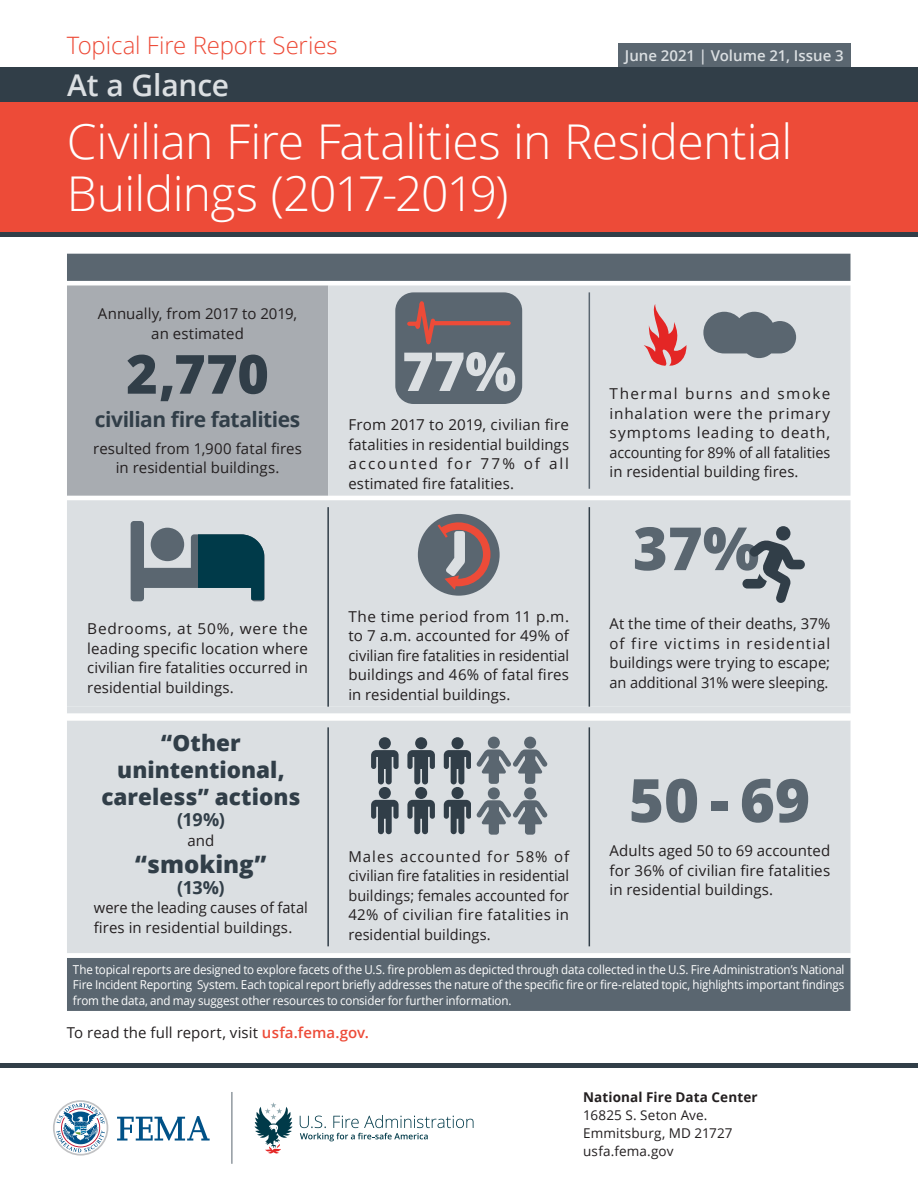
<style>
.page{position:relative;width:918px;height:1188px;background:#fff}
.page>*{position:absolute;margin:0;border:0;box-sizing:border-box;transform-origin:0 0}
.t1{font:800 54px "Open Sans";color:#313e48}
.t2{font:300 48px/52.5px "Open Sans";letter-spacing:-.015em;color:#fff}
.Title_date{font:600 30px "Open Sans";letter-spacing:-.01em;color:#dbdfe2}
.Subtitle{font:300 24px "Open Sans";letter-spacing:-.005em;color:#ed4b38}
.t3{font:800 24px "Open Sans";color:#313e48}
.t4{font:800 22.5px/27px "Open Sans";color:#313e48;text-align:center}
.t5{font:700 21px "Open Sans";letter-spacing:-.025em;color:#313e48}
.t6{font:700 18px "Open Sans";color:#313e48}
.t7{font:15px/19.5px "Open Sans";letter-spacing:.005em;color:#231f20;text-align:justify}
.Title_date-2{font:600 15px "Open Sans";letter-spacing:.005em;color:#dbdfe2}
.Body_Text{font:13.5px/18px "Open Sans";letter-spacing:.01em;color:#231f20}
.Body_Text-2{font:700 13.5px "Open Sans";letter-spacing:.005em;color:#231f20}
.t8{font:12.3px/15.3px "Open Sans";letter-spacing:-.015em;color:#fff;text-align:justify;scale:.95 1}
.s1{font-weight:600;color:#ed4b38}
</style>
<div class="page">
<div style="left:0;top:92px;width:918px;height:144px;background:#ed4b38"></div>
<hr style="left:0;top:233px;width:918px;height:4px;background:#313e48">
<hr style="left:0;top:1063px;width:918px;height:4px;background:#313e48">
<hr style="left:232px;top:1092px;width:1px;height:72px;background:#5a6670">
<div style="left:67px;top:254px;width:783px;height:757px;background:#5a6670"></div>
<svg style="left:67px;top:285px;width:783px;height:422px;background:#d1d5d8"></svg>
<svg style="left:67px;top:707px;width:783px;height:7px;background:#dee2e4"></svg>
<div style="left:67px;top:714px;width:783px;height:244px;background:#dbdfe2"></div>
<hr style="left:327px;top:507px;width:2px;height:200px;background:#313e48">
<hr style="left:589px;top:507px;width:1px;height:200px;background:#313e48">
<hr style="left:327px;top:727px;width:2px;height:219px;background:#313e48">
<hr style="left:589px;top:727px;width:1px;height:219px;background:#313e48">
<hr style="left:589px;top:292px;width:1px;height:197px;background:#5a6670">
<div style="left:395px;top:292px;width:127px;height:112px;background:#5a6670;border-radius:18px"></div>
<svg style="left:644px;top:304px;width:43px;height:63px;background:#de989a"></svg>
<svg style="left:131px;top:521px;width:134px;height:80px;background:#8e969e"></svg>
<div style="left:418px;top:514px;width:82px;height:82px;background:#5a6670;border-radius:50%"></div>
<svg style="left:371px;top:737px;width:28px;height:97px;background:#7c858c"></svg>
<div style="left:711px;top:801px;width:17px;height:10px;background:#5a6670"></div>
<svg style="left:742px;top:779px;width:66px;height:44px;background:#868f97"></svg>
<div style="left:618px;top:43px;width:232px;height:25px;background:#5a6670"></div>
<div style="left:0;top:68px;width:918px;height:34px;background:#313e48"></div>
<svg style="left:404px;top:278px;width:111px;height:113px"></svg>
<svg style="left:703px;top:312px;width:93px;height:46px;background:#77818a"></svg>
<svg style="left:198px;top:521px;width:66px;height:79px;background:#446d78"></svg>
<svg style="left:438px;top:522px;width:52px;height:68px"></svg>
<svg style="left:635px;top:526px;width:170px;height:77px;background:#aab1b7"></svg>
<svg style="left:407px;top:737px;width:28px;height:97px;background:#7c858c"></svg>
<svg style="left:444px;top:737px;width:27px;height:97px;background:#7a838a"></svg>
<svg style="left:477px;top:737px;width:70px;height:98px;background:#a2a9af"></svg>
<svg style="left:632px;top:779px;width:65px;height:44px;background:#889198"></svg>
<svg style="left:117px;top:1116px;width:93px;height:25px"></svg>
<svg style="left:53px;top:1100px;width:55px;height:56px"></svg>
<svg style="left:300px;top:1115px;width:174px;height:26px"></svg>
<svg style="left:255px;top:1102px;width:37px;height:51px"></svg>
<p class="Subtitle" style="left:67px;top:28px;width:272px">Topical Fire Report Series</p>
<p class="Title_date-2" style="left:625px;top:45px;width:220px">June 2021 | Volume 21, Issue 3</p>
<p class="Title_date" style="left:67px;top:65px;width:164px">At a Glance</p>
<p class="t2" style="left:67px;top:114px;width:727px">Civilian Fire Fatalities in Residential<br>Buildings (2017-2019)</p>
<p class="t7" style="left:98px;top:304px;width:201px;text-align:center">Annually, from 2017 to 2019, an estimated</p>
<h1 class="t1" style="left:126px;top:333px;width:144px">2,770</h1>
<h3 class="t5" style="left:95px;top:405px;width:207px">civilian fire fatalities</h3>
<p class="t7" style="left:93px;top:438px;width:210px;text-align:center">resulted from 1,900 fatal fires in residential buildings.</p>
<p class="t7" style="left:348px;top:415px;width:222px">From 2017 to 2019, civilian fire fatalities in residential buildings accounted for 77% of all estimated fire fatalities.</p>
<p class="t7" style="left:610px;top:384px;width:222px">Thermal burns and smoke inhalation were the primary symptoms leading to death, accounting for 89% of all fatalities in residential building fires.</p>
<p class="t7" style="left:87px;top:619px;width:222px">Bedrooms, at 50%, were the leading specific location where civilian fire fatalities occurred in residential buildings.</p>
<p class="t7" style="left:348px;top:606px;width:222px">The time period from 11 p.m. to 7 a.m. accounted for 49% of civilian fire fatalities in residential buildings and 46% of fatal fires in residential buildings.</p>
<p class="t7" style="left:610px;top:614px;width:222px">At the time of their deaths, 37% of fire victims in residential buildings were trying to escape; an additional 31% were sleeping.</p>
<h3 class="t4" style="left:101px;top:728px;width:201px">“Other unintentional, careless” actions</h3>
<p class="t6" style="left:177px;top:807px;width:49px">(19%)</p>
<p class="t7" style="left:187px;top:830px;width:28px">and</p>
<h3 class="t3" style="left:135px;top:846px;width:133px">“smoking”</h3>
<p class="t6" style="left:177px;top:875px;width:49px">(13%)</p>
<p class="t7" style="left:94px;top:898px;width:215px">were the leading causes of fatal fires in residential buildings.</p>
<p class="t7" style="left:348px;top:846px;width:222px">Males accounted for 58% of civilian fire fatalities in residential buildings; females accounted for 42% of civilian fire fatalities in residential buildings.</p>
<p class="t7" style="left:610px;top:840px;width:222px">Adults aged 50 to 69 accounted for 36% of civilian fire fatalities in residential buildings.</p>
<p class="t8" style="left:73px;top:962px;width:814px">The topical reports are designed to explore facets of the U.S. fire problem as depicted through data collected in the U.S. Fire Administration’s National Fire Incident Reporting System. Each topical report briefly addresses the nature of the specific fire or fire-related topic, highlights important findings from the data, and may suggest other resources to consider for further information.</p>
<p class="t7" style="left:67px;top:1022px;width:303px">To read the full report, visit <span class="s1">usfa.fema.gov.</span></p>
<p class="Body_Text-2" style="left:583px;top:1088px;width:176px">National Fire Data Center</p>
<p class="Body_Text" style="left:583px;top:1106px;width:126px">16825 S. Seton Ave.</p>
<p class="Body_Text" style="left:583px;top:1124px;width:151px">Emmitsburg, MD 21727 usfa.fema.gov</p>
</div>
